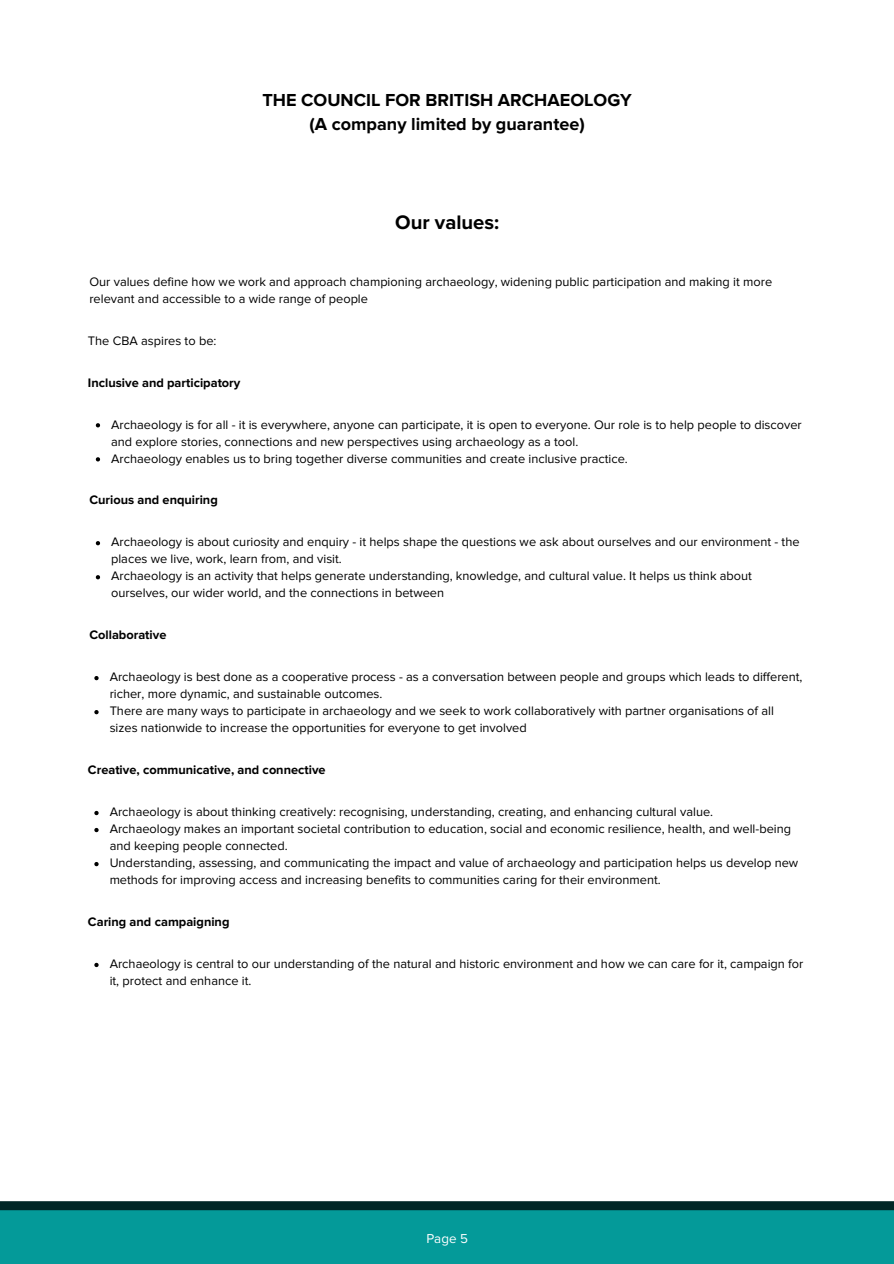
<style>
.page{position:relative;width:894px;height:1264px;background:#fff}
.page>*{position:absolute;margin:0;border:0;box-sizing:border-box;transform-origin:0 0}
.t1{font:700 20.25px "Proxima Nova";color:#000}
.t2{font:700 18px/24.8px "Proxima Nova";color:#000;text-align:center}
.t3{font:13.35px "Proxima Nova";color:#fff}
.t4{font:12.75px/17px "Proxima Nova";color:#000}
.t5{font:700 12.75px "Proxima Nova";color:#000}
</style>
<div class="page">
<svg style="left:96px;top:423px;width:4px;height:4px"></svg>
<svg style="left:96px;top:457px;width:4px;height:4px"></svg>
<svg style="left:96px;top:541px;width:4px;height:4px"></svg>
<svg style="left:96px;top:575px;width:4px;height:4px"></svg>
<svg style="left:94px;top:676px;width:5px;height:4px"></svg>
<svg style="left:94px;top:710px;width:5px;height:4px"></svg>
<svg style="left:94px;top:811px;width:5px;height:4px"></svg>
<svg style="left:94px;top:828px;width:5px;height:4px"></svg>
<svg style="left:94px;top:862px;width:5px;height:4px"></svg>
<svg style="left:94px;top:962px;width:5px;height:5px"></svg>
<div style="left:0;top:1202px;width:893px;height:61px;background:#049a99"></div>
<div style="left:0;top:1201px;width:893px;height:9px;background:#002626"></div>
<h2 class="t2" style="left:262px;top:88px;width:371px">THE COUNCIL FOR BRITISH ARCHAEOLOGY (A company limited by guarantee)</h2>
<h1 class="t1" style="left:395px;top:211px;width:105px">Our values:</h1>
<p class="t4" style="left:89px;top:273px;width:684px">Our values define how we work and approach championing archaeology, widening public participation and making it more relevant and accessible to a wide range of people</p>
<p class="t4" style="left:88px;top:332px;width:130px">The CBA aspires to be:</p>
<p class="t5" style="left:88px;top:375px;width:154px">Inclusive and participatory</p>
<p class="t4" style="left:111px;top:416px;width:692px">Archaeology is for all - it is everywhere, anyone can participate, it is open to everyone. Our role is to help people to discover and explore stories, connections and new perspectives using archaeology as a tool.<br>Archaeology enables us to bring together diverse communities and create inclusive practice.</p>
<p class="t5" style="left:89px;top:492px;width:130px">Curious and enquiring</p>
<p class="t4" style="left:111px;top:534px;width:689px">Archaeology is about curiosity and enquiry - it helps shape the questions we ask about ourselves and our environment - the places we live, work, learn from, and visit.<br>Archaeology is an activity that helps generate understanding, knowledge, and cultural value. It helps us think about ourselves, our wider world, and the connections in between</p>
<p class="t5" style="left:89px;top:627px;width:78px">Collaborative</p>
<p class="t4" style="left:110px;top:669px;width:694px">Archaeology is best done as a cooperative process - as a conversation between people and groups which leads to different, richer, more dynamic, and sustainable outcomes.<br>There are many ways to participate in archaeology and we seek to work collaboratively with partner organisations of all sizes nationwide to increase the opportunities for everyone to get involved</p>
<p class="t5" style="left:88px;top:762px;width:239px">Creative, communicative, and connective</p>
<p class="t4" style="left:110px;top:803px;width:690px">Archaeology is about thinking creatively: recognising, understanding, creating, and enhancing cultural value.<br>Archaeology makes an important societal contribution to education, social and economic resilience, health, and well-being and keeping people connected.<br>Understanding, assessing, and communicating the impact and value of archaeology and participation helps us develop new methods for improving access and increasing benefits to communities caring for their environment.</p>
<p class="t5" style="left:88px;top:914px;width:143px">Caring and campaigning</p>
<p class="t4" style="left:110px;top:955px;width:695px">Archaeology is central to our understanding of the natural and historic environment and how we can care for it, campaign for it, protect and enhance it.</p>
<p class="t3" style="left:426px;top:1230px;width:43px">Page 5</p>
</div>
